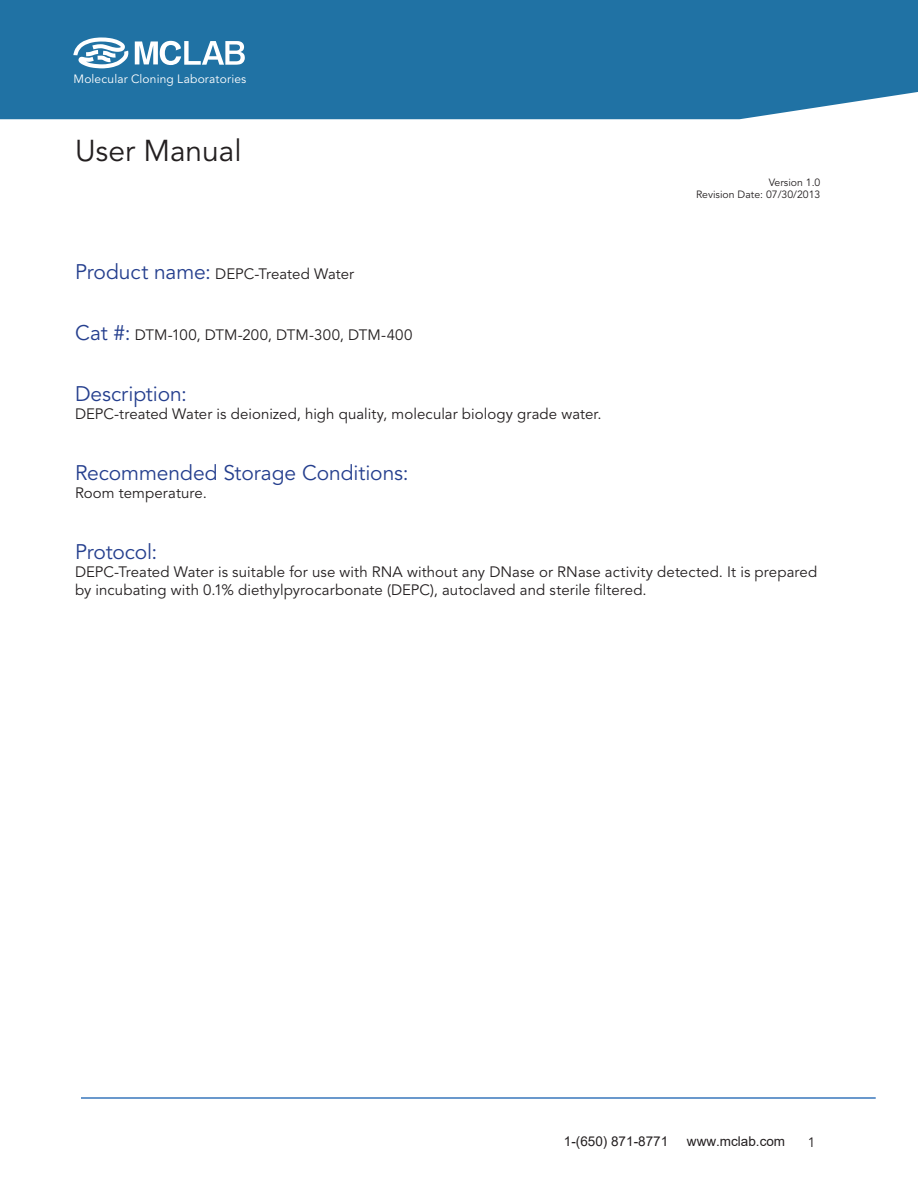
<style>
.page{position:relative;width:918px;height:1188px;background:#fff}
.page>*{position:absolute;margin:0;border:0;box-sizing:border-box;transform-origin:0 0}
.t1{font:30px "Avenir";color:#231f20}
.t2{font:21px "Avenir";letter-spacing:-.005em;color:#253f8e}
.t3{font:15px/18px "Avenir";letter-spacing:.005em;color:#231f20}
.t4{font:13.5px "Arial";color:#231f20}
.t5{font:13.5px "Avenir";color:#231f20}
.t6{font:12px "Avenir";letter-spacing:.015em;color:#fff}
.t7{font:10.5px/12.6px "Avenir";color:#231f20;text-align:right}
.s1{font-size:21px;color:#253f8e}
</style>
<div class="page">
<hr style="left:81px;top:1097px;width:795px;height:2px;background:#3977bc">
<div style="left:0;top:0;width:918px;height:119px;background:#2072a4"></div>
<svg style="left:73px;top:38px;width:55px;height:30px"></svg>
<svg style="left:135px;top:41px;width:110px;height:24px"></svg>
<p class="t6" style="left:74px;top:72px;width:174px">Molecular Cloning Laboratories</p>
<h1 class="t1" style="left:75px;top:133px;width:168px">User Manual</h1>
<p class="t3" style="left:75px;top:265px;width:281px"><span class="s1">Product name:</span> DEPC-Treated Water</p>
<p class="t3" style="left:75px;top:326px;width:339px"><span class="s1">Cat #:</span> DTM-100, DTM-200, DTM-300, DTM-400</p>
<h2 class="t2" style="left:75px;top:382px;width:113px">Description:</h2>
<p class="t3" style="left:75px;top:405px;width:528px">DEPC-treated Water is deionized, high quality, molecular biology grade water.</p>
<h2 class="t2" style="left:75px;top:461px;width:335px">Recommended Storage Conditions:</h2>
<p class="t3" style="left:75px;top:485px;width:133px">Room temperature.</p>
<p class="t7" style="left:696px;top:176px;width:126px">Version 1.0<br>Revision Date: 07/30/2013</p>
<h2 class="t2" style="left:75px;top:540px;width:84px">Protocol:</h2>
<p class="t3" style="left:75px;top:564px;width:744px">DEPC-Treated Water is suitable for use with RNA without any DNase or RNase activity detected. It is prepared by incubating with 0.1% diethylpyrocarbonate (DEPC), autoclaved and sterile filtered.</p>
<p class="t4" style="left:564px;top:1132px;width:106px">1-(650) 871-8771</p>
<p class="t4" style="left:687px;top:1132px;width:100px">www.mclab.com</p>
<p class="t5" style="left:808px;top:1135px;width:9px">1</p>
</div>
